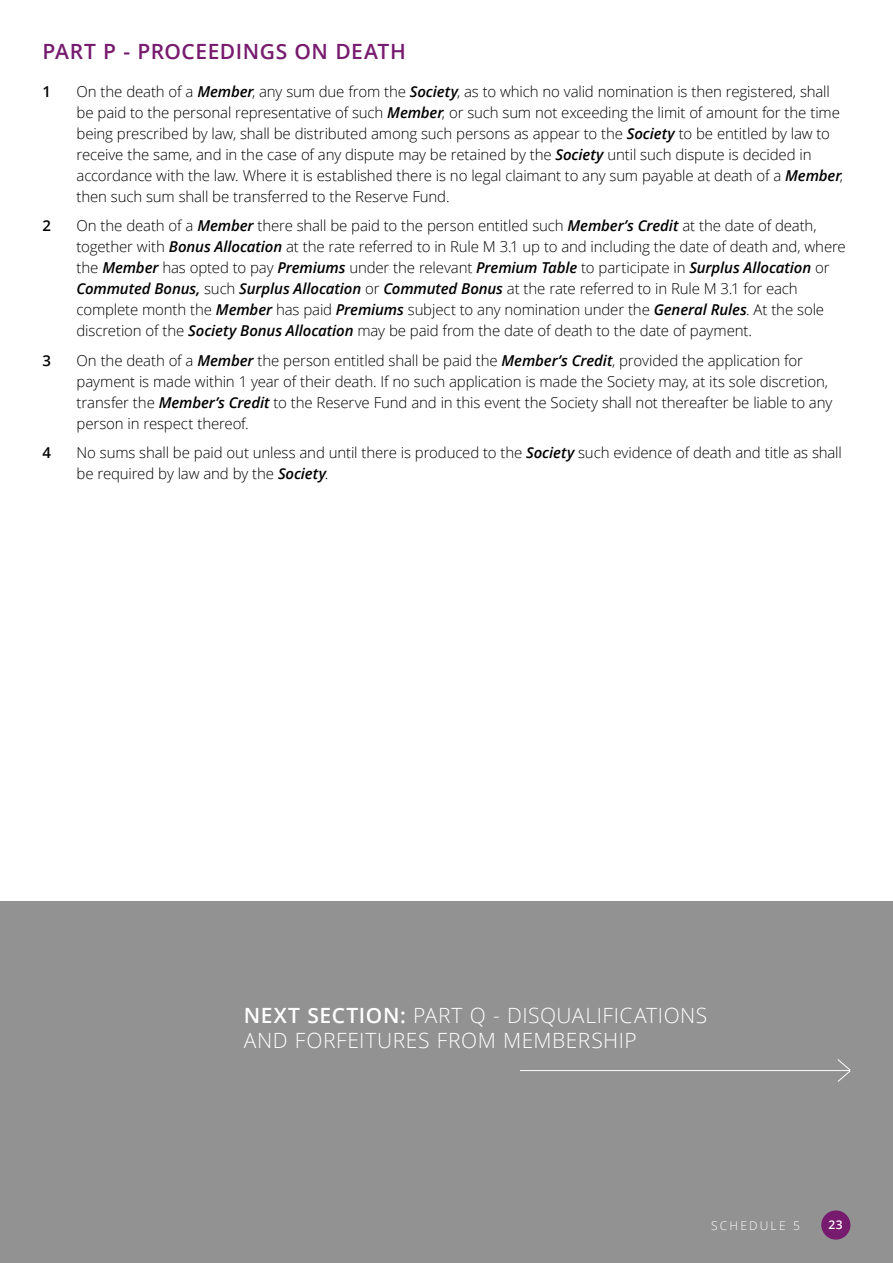
<style>
.page{position:relative;width:893px;height:1263px;background:#fff}
.page>*{position:absolute;margin:0;border:0;box-sizing:border-box;transform-origin:0 0}
.t1{font:300 21px/25.2px "Open Sans";letter-spacing:.025em;color:#fff}
.t2{font:600 21px "Open Sans";letter-spacing:.025em;color:#771b6e}
.t3{font:300 15px/21px "Open Sans";letter-spacing:-.01em;color:#000}
.t4{font:600 15px "Open Sans";color:#000}
.t5{font:300 12px "Open Sans";letter-spacing:.185em;color:#fff}
.t6{font:600 12px "Open Sans";color:#fff}
.s1{font-weight:600;font-style:italic}
.s2{font-weight:600}
</style>
<div class="page">
<div style="left:0;top:901px;width:893px;height:362px;background:#929292"></div>
<hr style="left:520px;top:1070px;width:330px;height:1px;background:#fff">
<svg style="left:837px;top:1059px;width:14px;height:23px"></svg>
<div style="left:821px;top:1210px;width:29px;height:29px;background:#771b6e;border-radius:50%"></div>
<h1 class="t2" style="left:43px;top:37px;width:365px">PART P - PROCEEDINGS ON DEATH</h1>
<p class="t4" style="left:43px;top:81px;width:10px">1</p>
<p class="t3" style="left:77px;top:80px;width:768px">On the death of a <span class="s1">Member</span>, any sum due from the <span class="s1">Society</span>, as to which no valid nomination is then registered, shall be paid to the personal representative of such <span class="s1">Member</span>, or such sum not exceeding the limit of amount for the time being prescribed by law, shall be distributed among such persons as appear to the <span class="s1">Society</span> to be entitled by law to receive the same, and in the case of any dispute may be retained by the <span class="s1">Society</span> until such dispute is decided in accordance with the law. Where it is established there is no legal claimant to any sum payable at death of a <span class="s1">Member</span>, then such sum shall be transferred to the Reserve Fund.</p>
<p class="t4" style="left:43px;top:215px;width:10px">2</p>
<p class="t3" style="left:77px;top:215px;width:771px">On the death of a <span class="s1">Member</span> there shall be paid to the person entitled such <span class="s1">Member’s Credit</span> at the date of death, together with <span class="s1">Bonus Allocation</span> at the rate referred to in Rule M 3.1 up to and including the date of death and, where the <span class="s1">Member</span> has opted to pay <span class="s1">Premiums</span> under the relevant <span class="s1">Premium Table</span> to participate in <span class="s1">Surplus Allocation</span> or <span class="s1">Commuted Bonus,</span> such <span class="s1">Surplus Allocation</span> or <span class="s1">Commuted Bonus</span> at the rate referred to in Rule M 3.1 for each complete month the <span class="s1">Member</span> has paid <span class="s1">Premiums</span> subject to any nomination under the <span class="s1">General Rules</span>. At the sole discretion of the <span class="s1">Society Bonus Allocation</span> may be paid from the date of death to the date of payment.</p>
<p class="t4" style="left:43px;top:350px;width:10px">3</p>
<p class="t3" style="left:77px;top:349px;width:757px">On the death of a <span class="s1">Member</span> the person entitled shall be paid the <span class="s1">Member’s Credit</span>, provided the application for payment is made within 1 year of their death. If no such application is made the Society may, at its sole discretion, transfer the <span class="s1">Member’s Credit</span> to the Reserve Fund and in this event the Society shall not thereafter be liable to any person in respect thereof.</p>
<p class="t4" style="left:43px;top:442px;width:10px">4</p>
<p class="t3" style="left:77px;top:442px;width:767px">No sums shall be paid out unless and until there is produced to the <span class="s1">Society</span> such evidence of death and title as shall be required by law and by the <span class="s1">Society</span>.</p>
<h1 class="t1" style="left:244px;top:1002px;width:465px"><span class="s2">NEXT SECTION:</span> PART Q - DISQUALIFICATIONS<br>AND FORFEITURES FROM MEMBERSHIP</h1>
<p class="t5" style="left:711px;top:1217px;width:91px">SCHEDULE 5</p>
<p class="t6" style="left:828px;top:1217px;width:16px">23</p>
</div>
